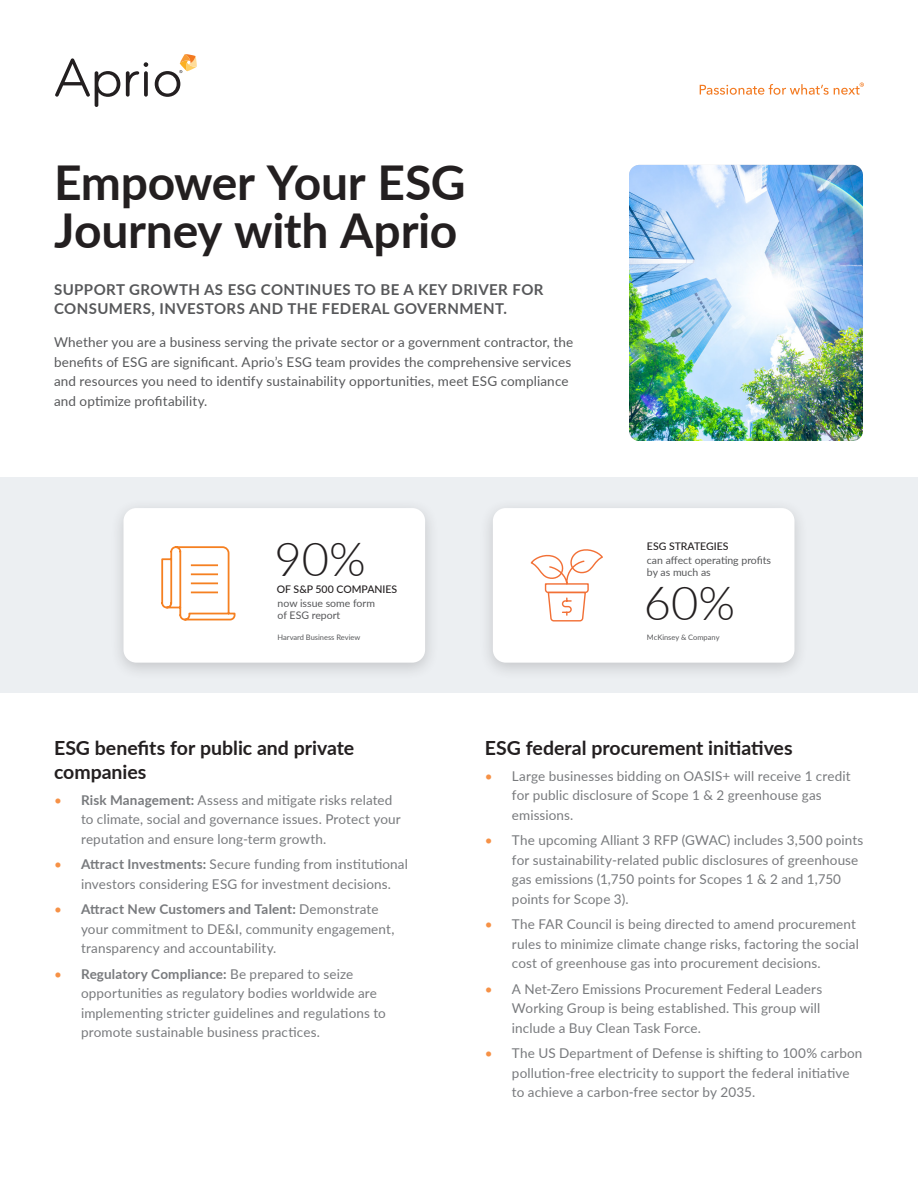
<style>
.page{position:relative;width:918px;height:1188px;background:#fff}
.page>*{position:absolute;margin:0;border:0;box-sizing:border-box;transform-origin:0 0}
.t1{font:700 48px/48px "Lato";letter-spacing:-.005em;color:#231f20}
.t2{font:300 47.1px "Lato";color:#231f20}
.h2-headline{font:700 19.5px/24px "Lato";color:#231f20}
.Lead-in-caps{font:700 15px/19.5px "Lato";letter-spacing:.03em;color:#57585a}
.t3{font:13.5px/19.5px "Lato";letter-spacing:.01em;color:#787a7d}
.p-body-paragraph{font:13.5px/19.5px "Lato";letter-spacing:.01em;color:#57585a}
.t4{font:10.5px/12.6px "Lato";color:#57585a}
.t5{font:500 10.5px "Lato";color:#231f20}
.t6{font:7.5px "Lato";color:#57585a}
.s1{color:#f69146}
.s2{font-weight:700}
</style>
<div class="page">
<svg style="left:700px;top:83px;width:164px;height:12px"></svg>
<img style="left:629px;top:165px;width:234px;height:276px">
<svg style="left:55px;top:58px;width:65px;height:49px"></svg>
<svg style="left:126px;top:62px;width:22px;height:35px"></svg>
<svg style="left:155px;top:54px;width:42px;height:43px"></svg>
<div style="left:0;top:477px;width:918px;height:216px;background:#eceff2"></div>
<div style="left:109px;top:498px;width:330px;height:183px;background:#231f20;opacity:.2"></div>
<div style="left:124px;top:508px;width:301px;height:155px;background:#fff;border-radius:13px"></div>
<svg style="left:161px;top:546px;width:75px;height:75px"></svg>
<div style="left:479px;top:498px;width:330px;height:183px;background:#231f20;opacity:.2"></div>
<div style="left:493px;top:508px;width:301px;height:155px;background:#fff;border-radius:13px"></div>
<svg style="left:530px;top:549px;width:73px;height:73px"></svg>
<p class="t1" style="left:54px;top:157px;width:413px">Empower Your ESG<br>Journey with Aprio</p>
<p class="Lead-in-caps" style="left:54px;top:279px;width:491px">SUPPORT GROWTH AS ESG CONTINUES TO BE A KEY DRIVER FOR<br>CONSUMERS, INVESTORS AND THE FEDERAL GOVERNMENT.</p>
<p class="p-body-paragraph" style="left:54px;top:332px;width:521px">Whether you are a business serving the private sector or a government contractor, the benefits of ESG are significant. Aprio’s ESG team provides the comprehensive services and resources you need to identify sustainability opportunities, meet ESG compliance and optimize profitability.</p>
<p class="t2" style="left:275px;top:527px;width:93px">90%</p>
<p class="t5" style="left:277px;top:581px;width:122px">OF S&amp;P 500 COMPANIES</p>
<p class="t4" style="left:278px;top:596px;width:99px">now issue some form of ESG report</p>
<p class="t6" style="left:278px;top:632px;width:84px">Harvard Business Review</p>
<p class="t5" style="left:647px;top:538px;width:83px">ESG STRATEGIES</p>
<p class="t2" style="left:644px;top:570px;width:93px">60%</p>
<p class="t4" style="left:647px;top:553px;width:126px">can affect operating profits by as much as</p>
<p class="t6" style="left:647px;top:632px;width:74px">McKinsey &amp; Company</p>
<p class="h2-headline" style="left:54px;top:736px;width:302px">ESG benefits for public and private companies</p>
<p class="t3" style="left:81px;top:790px;width:321px;text-indent:-27px"><span class="s1">•</span> <span class="s2">Risk Management:</span> Assess and mitigate risks related to climate, social and governance issues. Protect your reputation and ensure long-term growth.</p>
<p class="t3" style="left:81px;top:854px;width:328px;text-indent:-27px"><span class="s1">•</span> <span class="s2">Attract Investments:</span> Secure funding from institutional investors considering ESG for investment decisions.</p>
<p class="t3" style="left:81px;top:899px;width:315px;text-indent:-27px"><span class="s1">•</span> <span class="s2">Attract New Customers and Talent:</span> Demonstrate your commitment to DE&amp;I, community engagement, transparency and accountability.</p>
<p class="t3" style="left:81px;top:964px;width:306px;text-indent:-27px"><span class="s1">•</span> <span class="s2">Regulatory Compliance:</span> Be prepared to seize opportunities as regulatory bodies worldwide are implementing stricter guidelines and regulations to promote sustainable business practices.</p>
<p class="h2-headline" style="left:485px;top:736px;width:309px">ESG federal procurement initiatives</p>
<p class="t3" style="left:512px;top:766px;width:340px;text-indent:-27px"><span class="s1">•</span> Large businesses bidding on OASIS+ will receive 1 credit for public disclosure of Scope 1 &amp; 2 greenhouse gas emissions.</p>
<p class="t3" style="left:512px;top:830px;width:353px;text-indent:-27px"><span class="s1">•</span> The upcoming Alliant 3 RFP (GWAC) includes 3,500 points for sustainability-related public disclosures of greenhouse gas emissions (1,750 points for Scopes 1 &amp; 2 and 1,750 points for Scope 3).</p>
<p class="t3" style="left:512px;top:914px;width:348px;text-indent:-27px"><span class="s1">•</span> The FAR Council is being directed to amend procurement rules to minimize climate change risks, factoring the social cost of greenhouse gas into procurement decisions.</p>
<p class="t3" style="left:512px;top:979px;width:312px;text-indent:-27px"><span class="s1">•</span> A Net-Zero Emissions Procurement Federal Leaders<br>Working Group is being established. This group will include a Buy Clean Task Force.</p>
<p class="t3" style="left:512px;top:1043px;width:352px;text-indent:-27px"><span class="s1">•</span> The US Department of Defense is shifting to 100% carbon pollution-free electricity to support the federal initiative to achieve a carbon-free sector by 2035.</p>
</div>
